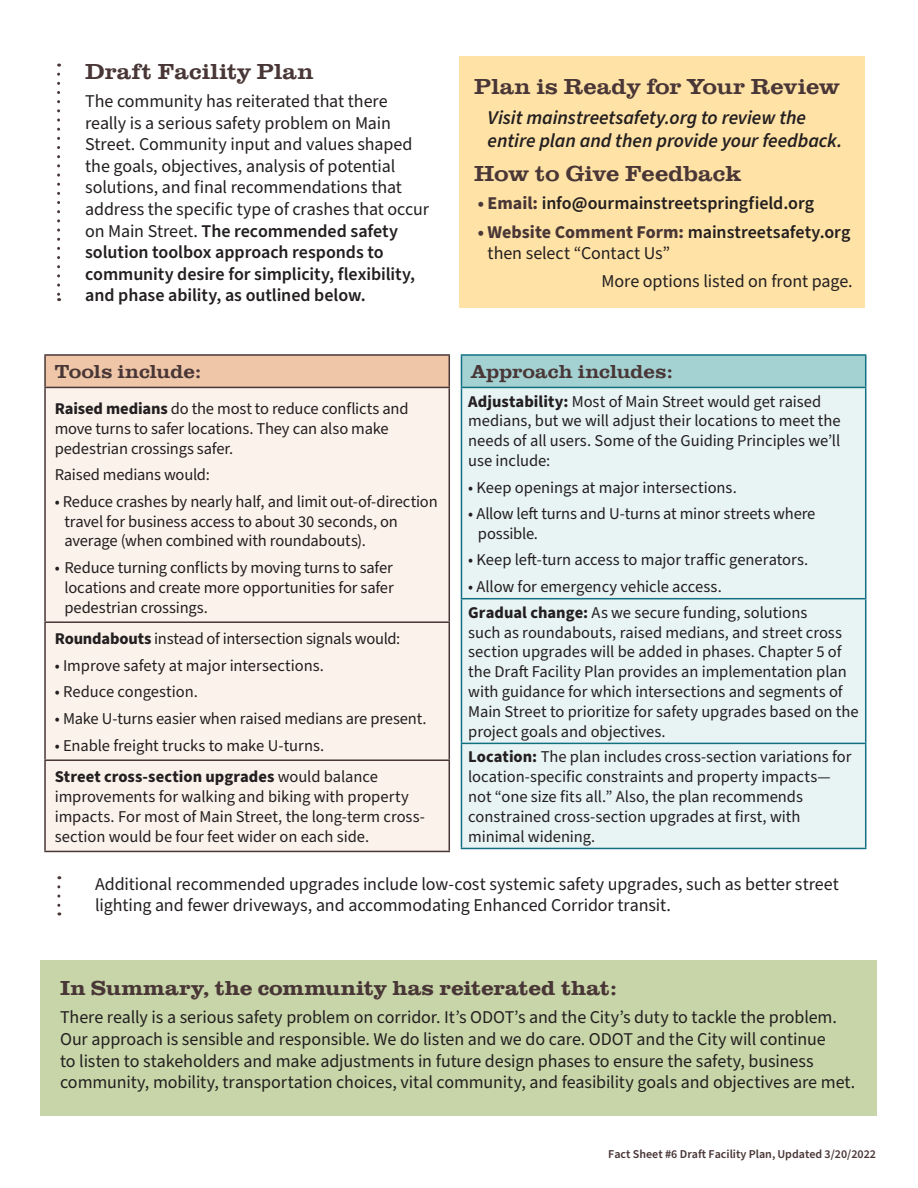
<style>
.page{position:relative;width:918px;height:1188px;background:#fff}
.page>*{position:absolute;margin:0;border:0;box-sizing:border-box;transform-origin:0 0}
.Call_Out_Body{font:500 22.5px "Clarendon URW Ext Wid";letter-spacing:-.005em;color:#493636}
.t1{font:700 21px "Clarendon URW Ext Wid";letter-spacing:-.01em;color:#493636}
.Call_Out_Body-2{font:italic 600 19.5px/23.4px "Source Sans Pro";letter-spacing:-.005em;color:#231f20}
.t2{font:500 19.5px "Clarendon URW Ext Wid";letter-spacing:-.015em;color:#493636}
.Call_Out_Body-3{font:18px/21.6px "Source Sans Pro";letter-spacing:-.005em;color:#231f20}
.Call_Out_Body-4{font:600 18px "Source Sans Pro";letter-spacing:-.005em;color:#231f20}
.t3{font:16.5px/19.8px "Source Sans Pro";letter-spacing:-.005em;color:#231f20}
.t4{font:600 12px "Source Sans Pro";color:#493636}
.s1{font-weight:600}
.s2{font-weight:700}
.s3{font-weight:700;color:#493636}
</style>
<div class="page">
<div style="left:45px;top:355px;width:404px;height:32px;background:#efc7a8"></div>
<div style="left:46px;top:388px;width:403px;height:463px;background:#fbf2eb"></div>
<hr style="left:44px;top:387px;width:406px;height:1px;background:#493636">
<hr style="left:44px;top:621px;width:406px;height:2px;background:#493636">
<hr style="left:44px;top:759px;width:406px;height:2px;background:#493636">
<hr style="left:44px;top:354px;width:406px;height:2px;background:#493636">
<hr style="left:44px;top:356px;width:2px;height:31px;background:#493636">
<hr style="left:449px;top:356px;width:1px;height:31px;background:#493636">
<hr style="left:44px;top:388px;width:2px;height:233px;background:#493636">
<hr style="left:449px;top:388px;width:1px;height:233px;background:#493636">
<hr style="left:44px;top:623px;width:2px;height:136px;background:#493636">
<hr style="left:449px;top:623px;width:1px;height:136px;background:#493636">
<hr style="left:44px;top:761px;width:2px;height:90px;background:#493636">
<hr style="left:449px;top:761px;width:1px;height:90px;background:#493636">
<hr style="left:44px;top:851px;width:406px;height:1px;background:#493636">
<div style="left:40px;top:961px;width:838px;height:155px;background:#c7d5a8"></div>
<svg style="left:57px;top:887px;width:3px;height:28px"></svg>
<svg style="left:57px;top:74px;width:3px;height:227px"></svg>
<div style="left:459px;top:56px;width:405px;height:252px;background:#ffe2a6"></div>
<div style="left:461px;top:355px;width:405px;height:32px;background:#a4d1d2"></div>
<div style="left:462px;top:388px;width:403px;height:460px;background:#e8f3f3"></div>
<hr style="left:461px;top:354px;width:405px;height:2px;background:#117182">
<hr style="left:461px;top:356px;width:1px;height:31px;background:#117182">
<hr style="left:865px;top:356px;width:1px;height:31px;background:#117182">
<hr style="left:461px;top:387px;width:405px;height:1px;background:#117182">
<hr style="left:461px;top:388px;width:1px;height:210px;background:#117182">
<hr style="left:865px;top:388px;width:1px;height:210px;background:#117182">
<hr style="left:461px;top:598px;width:405px;height:1px;background:#117182">
<hr style="left:461px;top:599px;width:1px;height:144px;background:#117182">
<hr style="left:865px;top:599px;width:1px;height:144px;background:#117182">
<hr style="left:461px;top:743px;width:405px;height:1px;background:#117182">
<hr style="left:461px;top:744px;width:1px;height:104px;background:#117182">
<hr style="left:865px;top:744px;width:1px;height:104px;background:#117182">
<hr style="left:461px;top:848px;width:405px;height:1px;background:#117182">
<p class="Call_Out_Body" style="left:85px;top:58px;width:230px">Draft Facility Plan</p>
<p class="Call_Out_Body-3" style="left:85px;top:91px;width:345px">The community has reiterated that there really is a serious safety problem on Main Street. Community input and values shaped the goals, objectives, analysis of potential solutions, and final recommendations that address the specific type of crashes that occur on Main Street. <span class="s1">The recommended safety solution toolbox approach responds to community desire for simplicity, flexibility, and phase ability, as outlined below.</span></p>
<p class="t2" style="left:55px;top:360px;width:148px">Tools include:</p>
<p class="t3" style="left:55px;top:399px;width:355px"><span class="s2">Raised medians</span> do the most to reduce conflicts and move turns to safer locations. They can also make pedestrian crossings safer.</p>
<p class="t3" style="left:55px;top:465px;width:157px">Raised medians would:</p>
<p class="t3" style="left:64px;top:492px;width:375px;text-indent:-10px">• Reduce crashes by nearly half, and limit out-of-direction travel for business access to about 30 seconds, on average (when combined with roundabouts).</p>
<p class="t3" style="left:64px;top:558px;width:331px;text-align:justify;text-indent:-10px">• Reduce turning conflicts by moving turns to safer locations and create more opportunities for safer pedestrian crossings.</p>
<p class="t3" style="left:55px;top:629px;width:347px"><span class="s2">Roundabouts</span> instead of intersection signals would:</p>
<p class="t3" style="left:55px;top:656px;width:271px">• Improve safety at major intersections.</p>
<p class="t3" style="left:55px;top:683px;width:145px">• Reduce congestion.</p>
<p class="t3" style="left:55px;top:709px;width:373px">• Make U-turns easier when raised medians are present.</p>
<p class="t3" style="left:55px;top:736px;width:271px">• Enable freight trucks to make U-turns.</p>
<p class="t3" style="left:55px;top:767px;width:372px"><span class="s2">Street cross-section upgrades</span> would balance improvements for walking and biking with property impacts. For most of Main Street, the long-term cross&shy;section would be four feet wider on each side.</p>
<p class="Call_Out_Body" style="left:474px;top:73px;width:367px">Plan is Ready for Your Review</p>
<p class="Call_Out_Body-2" style="left:488px;top:106px;width:356px">Visit mainstreetsafety.org to review the entire plan and then provide your feedback.</p>
<p class="Call_Out_Body" style="left:474px;top:160px;width:269px">How to Give Feedback</p>
<p class="Call_Out_Body-4" style="left:478px;top:191px;width:338px"><span class="s3">• Email:</span> info@ourmainstreetspringfield.org</p>
<p class="Call_Out_Body-3" style="left:488px;top:221px;width:364px;text-indent:-10px"><span class="s3">• Website Comment Form:</span> <span class="s1">mainstreetsafety.org </span>then select “Contact Us”</p>
<p class="Call_Out_Body-3" style="left:602px;top:271px;width:253px">More options listed on front page.</p>
<p class="t2" style="left:471px;top:360px;width:203px">Approach includes:</p>
<p class="t3" style="left:468px;top:392px;width:374px"><span class="s2">Adjustability:</span> Most of Main Street would get raised medians, but we will adjust their locations to meet the needs of all users. Some of the Guiding Principles we’ll use include:</p>
<p class="t3" style="left:468px;top:478px;width:270px">• Keep openings at major intersections.</p>
<p class="t3" style="left:478px;top:504px;width:339px;text-indent:-10px">• Allow left turns and U-turns at minor streets where possible.</p>
<p class="t3" style="left:468px;top:551px;width:342px">• Keep left-turn access to major traffic generators.</p>
<p class="t3" style="left:468px;top:577px;width:255px">• Allow for emergency vehicle access.</p>
<p class="t3" style="left:468px;top:603px;width:392px"><span class="s2">Gradual change:</span> As we secure funding, solutions<br>such as roundabouts, raised medians, and street cross section upgrades will be added in phases. Chapter 5 of the Draft Facility Plan provides an implementation plan with guidance for which intersections and segments of Main Street to prioritize for safety upgrades based on the project goals and objectives.</p>
<p class="t3" style="left:468px;top:748px;width:385px"><span class="s2">Location:</span> The plan includes cross-section variations for location-specific constraints and property impacts— not “one size fits all.” Also, the plan recommends constrained cross-section upgrades at first, with minimal widening.</p>
<p class="Call_Out_Body-3" style="left:95px;top:874px;width:745px">Additional recommended upgrades include low-cost systemic safety upgrades, such as better street lighting and fewer driveways, and accommodating Enhanced Corridor transit.</p>
<p class="t1" style="left:60px;top:976px;width:558px">In Summary, the community has reiterated that:</p>
<p class="Call_Out_Body-3" style="left:60px;top:1007px;width:778px">There really is a serious safety problem on corridor. It’s ODOT’s and the City’s duty to tackle the problem.</p>
<p class="Call_Out_Body-3" style="left:60px;top:1029px;width:767px">Our approach is sensible and responsible. We do listen and we do care. ODOT and the City will continue</p>
<p class="Call_Out_Body-3" style="left:60px;top:1050px;width:755px">to listen to stakeholders and make adjustments in future design phases to ensure the safety, business</p>
<p class="Call_Out_Body-3" style="left:60px;top:1072px;width:797px">community, mobility, transportation choices, vital community, and feasibility goals and objectives are met.</p>
<p class="t4" style="left:608px;top:1146px;width:269px">Fact Sheet #6 Draft Facility Plan, Updated 3/20/2022</p>
</div>
